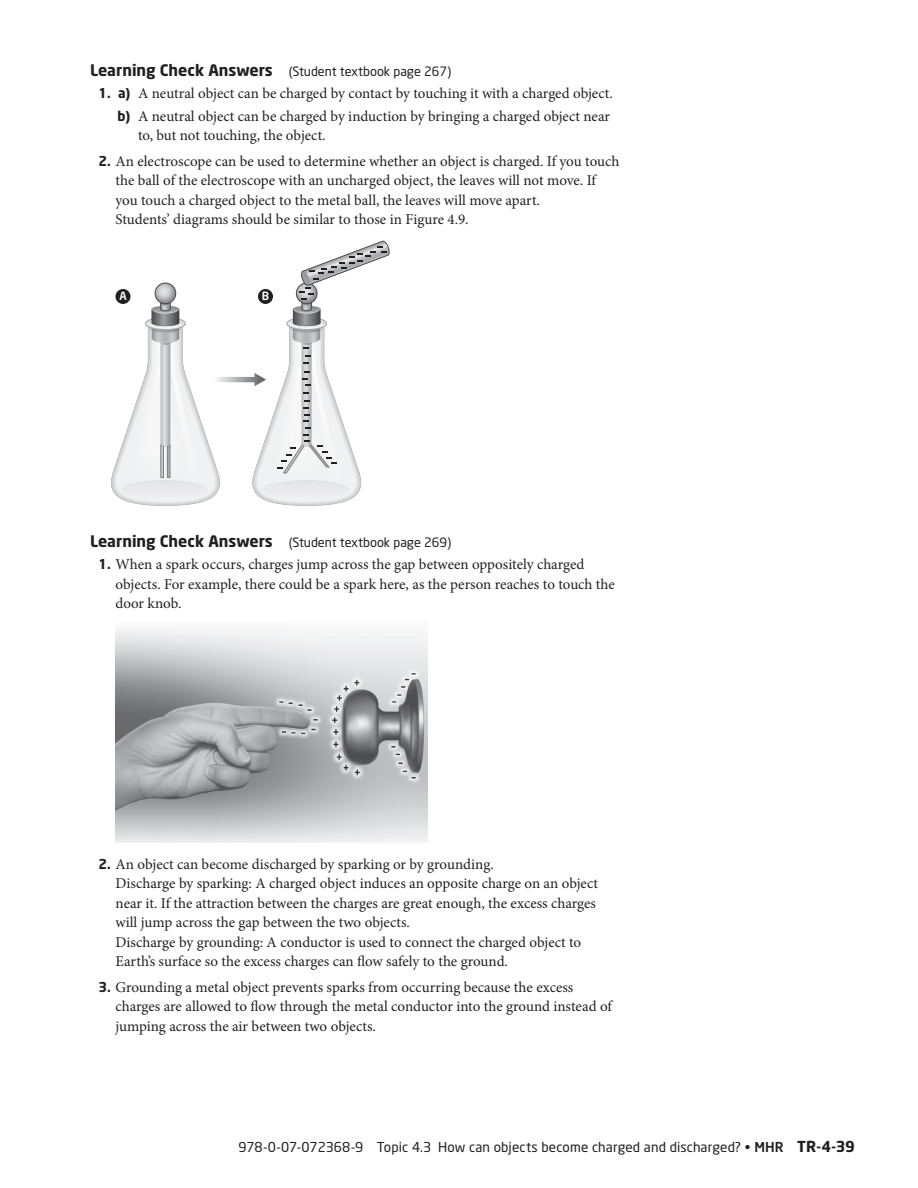
<style>
.page{position:relative;width:918px;height:1188px;background:#fff}
.page>*{position:absolute;margin:0;border:0;box-sizing:border-box;transform-origin:0 0}
.t1{font:15px/19.5px "Minion Pro";color:#231f20}
.t2{font:13.5px "Neo Sans";letter-spacing:.01em;color:#231f20}
.t3{font:12.75px "Neo Sans";color:#231f20}
.t4{font:500 11.25px "Neo Sans";color:#fff}
.s1{font-weight:700;font-size:15.75px}
.s2{font-family:"Neo Sans";font-weight:700;font-size:13.5px}
.s3{font-weight:500}
.s4{font-weight:700;font-size:15px}
</style>
<div class="page">
<svg style="left:111px;top:241px;width:279px;height:265px"></svg>
<img style="left:115px;top:629px;width:312px;height:214px">
<p class="t3" style="left:90px;top:66px;width:363px"><span class="s1">Learning Check Answers</span> (Student textbook page 267)</p>
<p class="t1" style="left:99px;top:84px;width:516px;line-height:22.5px;text-align:right"><span class="s2">1. a)</span> A neutral object can be charged by contact by touching it with a charged object. <span class="s2">b)</span> A neutral object can be charged by induction by bringing a charged object near</p>
<p class="t1" style="left:138px;top:127px;width:189px">to, but not touching, the object.</p>
<p class="t1" style="left:116px;top:153px;width:505px;text-indent:-17px"><span class="s2">2.</span> An electroscope can be used to determine whether an object is charged. If you touch the ball of the electroscope with an uncharged object, the leaves will not move. If you touch a charged object to the metal ball, the leaves will move apart.<br>Students’ diagrams should be similar to those in Figure 4.9.</p>
<p class="t4" style="left:119px;top:291px;width:9px">A</p>
<p class="t4" style="left:262px;top:291px;width:9px">B</p>
<p class="t3" style="left:90px;top:537px;width:363px"><span class="s1">Learning Check Answers</span> (Student textbook page 269)</p>
<p class="t1" style="left:116px;top:556px;width:501px;text-indent:-17px"><span class="s2">1.</span> When a spark occurs, charges jump across the gap between oppositely charged objects. For example, there could be a spark here, as the person reaches to touch the door knob.</p>
<p class="t1" style="left:116px;top:856px;width:484px;text-indent:-17px"><span class="s2">2.</span> An object can become discharged by sparking or by grounding.<br>Discharge by sparking: A charged object induces an opposite charge on an object near it. If the attraction between the charges are great enough, the excess charges will jump across the gap between the two objects.<br>Discharge by grounding: A conductor is used to connect the charged object to Earth’s surface so the excess charges can flow safely to the ground.</p>
<p class="t1" style="left:116px;top:979px;width:498px;text-indent:-17px"><span class="s2">3.</span> Grounding a metal object prevents sparks from occurring because the excess charges are allowed to flow through the metal conductor into the ground instead of jumping across the air between two objects.</p>
<p class="t2" style="left:238px;top:1142px;width:618px">978-0-07-072368-9 Topic 4.3 How can objects become charged and discharged? • <span class="s3">MHR</span> <span class="s4">TR-4-39</span></p>
</div>
